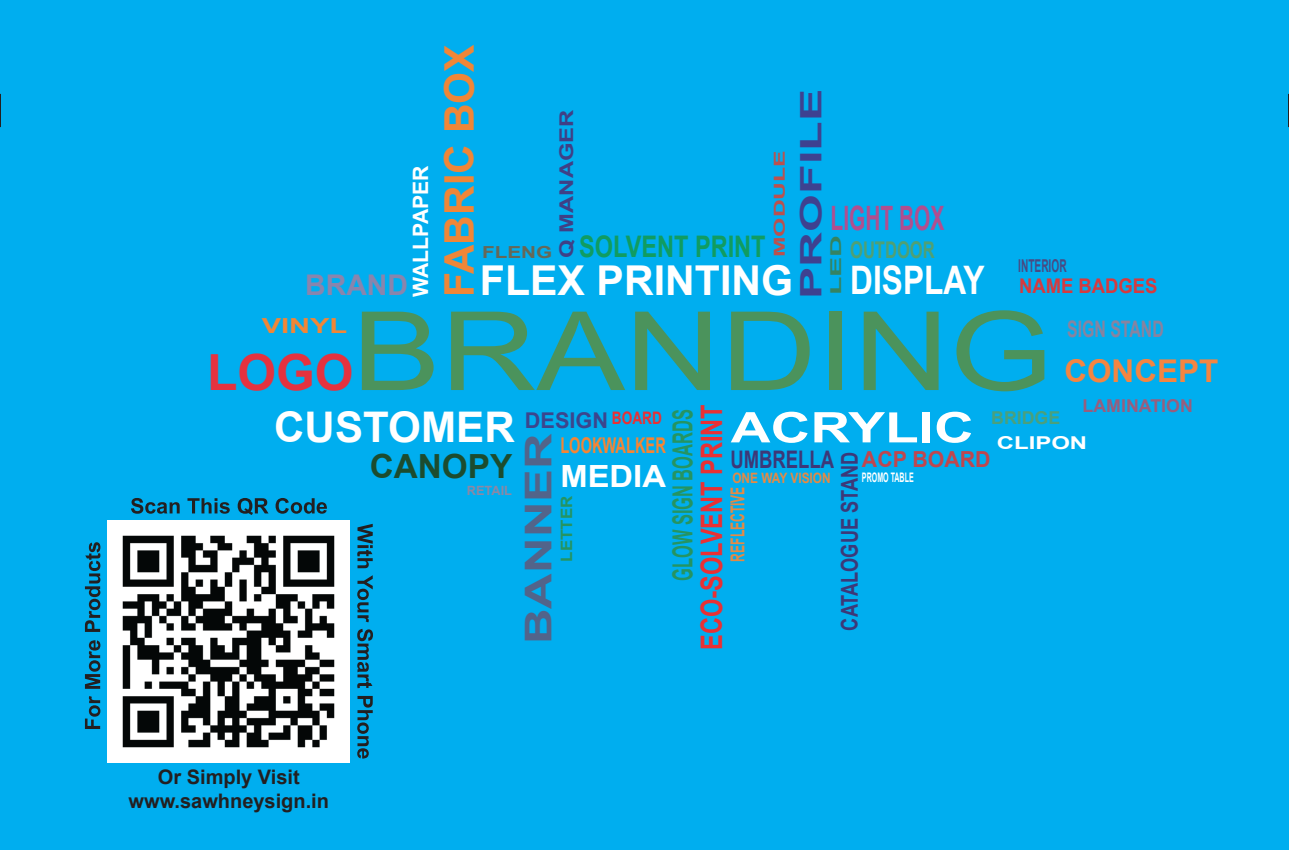
<style>
.page{position:relative;width:1289px;height:850px;background:#fff}
.page>*{position:absolute;margin:0;border:0;box-sizing:border-box;transform-origin:0 0}
.t1{font:109.4px "Arial";color:#4b935c;scale:1.21 1}
.t2{font:700 42.2px "Arial";color:#fff}
.t3{font:700 42.2px "Arial";color:#fff;scale:1.31 1}
.t4{font:700 41.2px "Arial";color:#fff}
.t5{font:700 40.8px "Arial";color:#f08637}
.t6{font:700 37px "Arial";color:#52648a;scale:1.33 1}
.t7{font:700 33.6px "Arial";color:#b14e8f;scale:.62 1}
.t8{font:700 33.2px "Arial";color:#1c4c2e}
.t9{font:700 31.4px "Arial";color:#f48541}
.t10{font:700 30.6px "Arial";color:#fff;scale:1.07 1}
.t11{font:700 29.6px "Arial";color:#e93034;scale:.79 1}
.t12{font:700 29.6px "Arial";color:#109c61;scale:.79 1}
.t13{font:700 29.6px "Arial";color:#3e4190;scale:1.64 1}
.t14{font:700 28.4px "Arial";color:#8985ad}
.t15{font:700 27.6px "Arial";color:#259462;scale:.59 1}
.t16{font:700 24.2px "Arial";color:#3d3878;scale:.77 1}
.t17{font:700 23.2px "Arial";color:#3d3878;scale:.78 1}
.t18{font:700 23px "Arial";color:#50a074;scale:.72 1}
.t19{font:700 22.8px "Arial";color:#8883a0;scale:.7 1}
.t20{font:700 22px "Arial";color:#c0464e}
.t21{font:700 21.6px "Arial";color:#f58534;scale:.67 1}
.t22{font:700 21.2px "Arial";color:#fff}
.t23{font:700 20.6px "Arial";color:#f18636;scale:1.41 1}
.t24{font:700 20.2px "Arial";color:#d63a3f;scale:.91 1}
.t25{font:700 20px/24px "Arial";color:#231f20;text-align:center}
.t26{font:700 19.4px "Arial";color:#e48a45;scale:.62 1}
.t27{font:700 19px "Arial";color:#3f4086;scale:1.25 1}
.t28{font:700 17.8px "Arial";color:#985e7e}
.t29{font:700 17.8px "Arial";color:#484a83;scale:.57 1}
.t30{font:700 17.8px "Arial";color:#fff;scale:1.35 1}
.t31{font:700 17.8px "Arial";color:#4aa07d}
.t32{font:700 16.6px "Arial";color:#666857;scale:1.25 1}
.t33{font:700 15.8px "Arial";color:#259462;scale:1.07 1}
.t34{font:700 15px "Arial";color:#bb514e;scale:1.64 1}
.t35{font:700 15px "Arial";color:#358361;scale:2.02 1}
.t36{font:700 14.2px "Arial";color:#e48a45;scale:.83 1}
.t37{font:700 13.2px "Arial";color:#fff;scale:.54 1}
.t38{font:700 12.8px "Arial";color:#8b88a5}
.s1{font-size:39.2px;color:#fff}
.s2{font-weight:700;font-size:49.8px;color:#e5323f}
</style>
<div class="page">
<div style="left:0;top:0;width:1289px;height:849px;background:#00aeef"></div>
<hr style="left:0;top:94px;width:1px;height:33px;background:#231f20">
<hr style="left:1288px;top:94px;width:1px;height:33px;background:#231f20">
<img style="left:108px;top:520px;width:242px;height:242px">
<svg style="left:85px;top:696px;width:15px;height:32px"></svg>
<svg style="left:85px;top:640px;width:15px;height:48px"></svg>
<svg style="left:85px;top:542px;width:15px;height:89px"></svg>
<svg style="left:131px;top:498px;width:49px;height:15px"></svg>
<svg style="left:187px;top:498px;width:43px;height:15px"></svg>
<svg style="left:238px;top:498px;width:30px;height:17px"></svg>
<svg style="left:276px;top:498px;width:51px;height:15px"></svg>
<svg style="left:357px;top:523px;width:16px;height:45px"></svg>
<svg style="left:357px;top:575px;width:16px;height:47px"></svg>
<svg style="left:357px;top:628px;width:16px;height:60px"></svg>
<svg style="left:357px;top:695px;width:16px;height:63px"></svg>
<p class="t22" style="left:406px;top:297px;width:133px;rotate:-90deg">WALLPAPER</p>
<h3 class="t14" style="left:305px;top:265px;width:104px">BRAND</h3>
<h3 class="t5" style="left:431px;top:297px;width:254px;rotate:-90deg">FABRIC BOX</h3>
<p class="t32" style="left:482px;top:240px;width:58px">FLENG</p>
<p class="t27" style="left:553px;top:258px;width:120px;rotate:-90deg">Q MANAGER</p>
<h3 class="t12" style="left:579px;top:225px;width:238px">SOLVENT PRINT</h3>
<p class="t34" style="left:769px;top:257px;width:67px;rotate:-90deg">MODULE</p>
<h3 class="t4" style="left:480px;top:252px;width:315px">FLEX PRINTING</h3>
<h3 class="t13" style="left:790px;top:299px;width:130px;rotate:-90deg">PROFILE</h3>
<h3 class="t7" style="left:830px;top:194px;width:185px">LIGHT BOX</h3>
<p class="t35" style="left:825px;top:295px;width:31px;rotate:-90deg">LED</p>
<p class="t18" style="left:850px;top:233px;width:119px">OUTDOOR</p>
<p class="t29" style="left:1018px;top:253px;width:86px">INTERIOR</p>
<p class="t24" style="left:850px;top:271px;width:339px"><span class="s1">DISPLAY</span> NAME BADGES</p>
<h1 class="t1" style="left:207px;top:276px;width:700px"><span class="s2">LOGO</span>BRANDING</h1>
<p class="t23" style="left:262px;top:311px;width:62px">VINYL</p>
<p class="t19" style="left:1067px;top:313px;width:140px">SIGN STAND</p>
<h3 class="t9" style="left:1064px;top:348px;width:155px">CONCEPT</h3>
<p class="t28" style="left:1082px;top:393px;width:112px">LAMINATION</p>
<h3 class="t11" style="left:691px;top:649px;width:312px;rotate:-90deg">ECO-SOLVENT PRINT</h3>
<h3 class="t15" style="left:663px;top:581px;width:292px;rotate:-90deg">GLOW SIGN BOARDS</h3>
<p class="t31" style="left:991px;top:404px;width:71px">BRIDGE</p>
<h2 class="t2" style="left:274px;top:397px;width:389px">CUSTOMER <sup>DESIGN</sup> <sup>BOARD</sup></h2>
<h2 class="t3" style="left:731px;top:398px;width:187px">ACRYLIC</h2>
<p class="t17" style="left:833px;top:630px;width:230px;rotate:-90deg">CATALOGUE STAND</p>
<p class="t20" style="left:862px;top:444px;width:130px">ACP BOARD</p>
<h3 class="t6" style="left:512px;top:644px;width:160px;rotate:-90deg">BANNER</h3>
<p class="t30" style="left:997px;top:430px;width:68px">CLIPON</p>
<p class="t21" style="left:560px;top:430px;width:159px">LOOKWALKER</p>
<h3 class="t10" style="left:560px;top:454px;width:100px">MEDIA</h3>
<p class="t33" style="left:555px;top:561px;width:63px;rotate:-90deg">LETTER</p>
<p class="t16" style="left:730px;top:443px;width:136px">UMBRELLA</p>
<h3 class="t8" style="left:370px;top:443px;width:144px">CANOPY</h3>
<p class="t38" style="left:467px;top:481px;width:47px">RETAIL</p>
<p class="t36" style="left:732px;top:467px;width:120px">ONE WAY VISION</p>
<p class="t37" style="left:862px;top:468px;width:97px">PROMO TABLE</p>
<p class="t26" style="left:724px;top:561px;width:122px;rotate:-90deg">REFLECTIVE</p>
<p class="t25" style="left:129px;top:765px;width:202px">Or Simply Visit www.sawhneysign.in</p>
</div>
